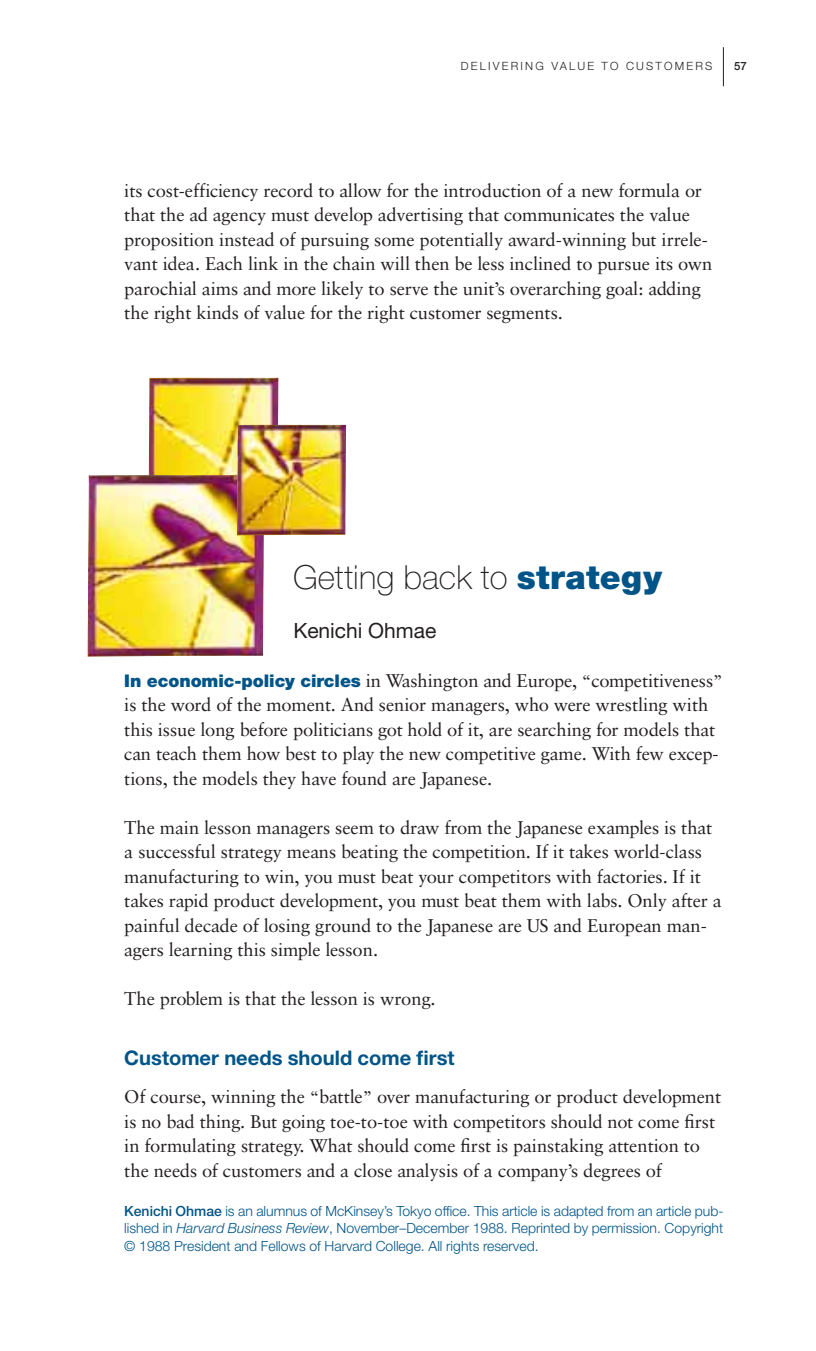
<style>
.page{position:relative;width:816px;height:1351px;background:#fff}
.page>*{position:absolute;margin:0;border:0;box-sizing:border-box;transform-origin:0 0}
.t1{font:100 33.25px "Helvetica Neue";letter-spacing:.005em;color:#231f20}
.t2{font:21px "Helvetica Neue";color:#231f20}
.t3{font:700 20.12px "Helvetica Neue";color:#005487}
.t4{font:18.38px/24.5px "Sabon";color:#231f20}
.t5{font:300 14px/17.5px "Helvetica Neue";color:#005487;text-align:justify}
.t6{font:300 11.38px "Helvetica Neue";letter-spacing:.195em;color:#231f20}
.t7{font:500 11.38px "Helvetica Neue";color:#231f20}
.s1{font-weight:900;color:#005487}
.s2{font-family:"Helvetica Neue";font-weight:900;font-size:17.5px;color:#005487}
.s3{font-size:17.15px}
.s4{font-weight:500}
.s5{font-style:italic}
</style>
<div class="page">
<svg style="left:87px;top:47px;width:637px;height:610px"></svg>
<p class="t6" style="left:461px;top:62px;width:253px">DELIVERING VALUE TO CUSTOMERS</p>
<p class="t7" style="left:734px;top:62px;width:14px">57</p>
<p class="t4" style="left:124px;top:180px;width:589px">its cost-efficiency record to allow for the introduction of a new formula or that the ad agency must develop advertising that communicates the value proposition instead of pursuing some potentially award-winning but irrele&shy;vant idea. Each link in the chain will then be less inclined to pursue its own parochial aims and more likely to serve the unit’s overarching goal: adding the right kinds of value for the right customer segments.</p>
<h1 class="t1" style="left:293px;top:565px;width:370px">Getting back to <span class="s1">strategy</span></h1>
<p class="t2" style="left:293px;top:623px;width:144px">Kenichi Ohmae</p>
<p class="t4" style="left:124px;top:670px;width:599px"><span class="s2">In economic-policy circles</span> in Washington and Europe, <span class="s3">“</span>competitiveness<span class="s3">” </span>is the word of the moment. And senior managers, who were wrestling with this issue long before politicians got hold of it, are searching for models that can teach them how best to play the new competitive game. With few excep&shy;tions, the models they have found are Japanese.</p>
<p class="t4" style="left:124px;top:817px;width:599px">The main lesson managers seem to draw from the Japanese examples is that a successful strategy means beating the competition. If it takes world-class manufacturing to win, you must beat your competitors with factories. If it takes rapid product development, you must beat them with labs. Only after a painful decade of losing ground to the Japanese are US and European man&shy;agers learning this simple lesson.</p>
<p class="t4" style="left:124px;top:988px;width:313px">The problem is that the lesson is wrong.</p>
<p class="t3" style="left:124px;top:1051px;width:332px">Customer needs should come first</p>
<p class="t4" style="left:124px;top:1086px;width:598px">Of course, winning the <span class="s3">“</span>battle<span class="s3">”</span> over manufacturing or product development is no bad thing. But going toe-to-toe with competitors should not come first in formulating strategy. What should come first is painstaking attention to the needs of customers and a close analysis of a company’s degrees of</p>
<p class="t5" style="left:124px;top:1203px;width:600px"><span class="s4">Kenichi Ohmae</span> is an alumnus of McKinsey’s Tokyo office. This article is adapted from an article pub&shy;lished in <span class="s5">Harvard Business Review</span>, November–December 1988. Reprinted by permission. Copyright © 1988 President and Fellows of Harvard College. All rights reserved.</p>
</div>
